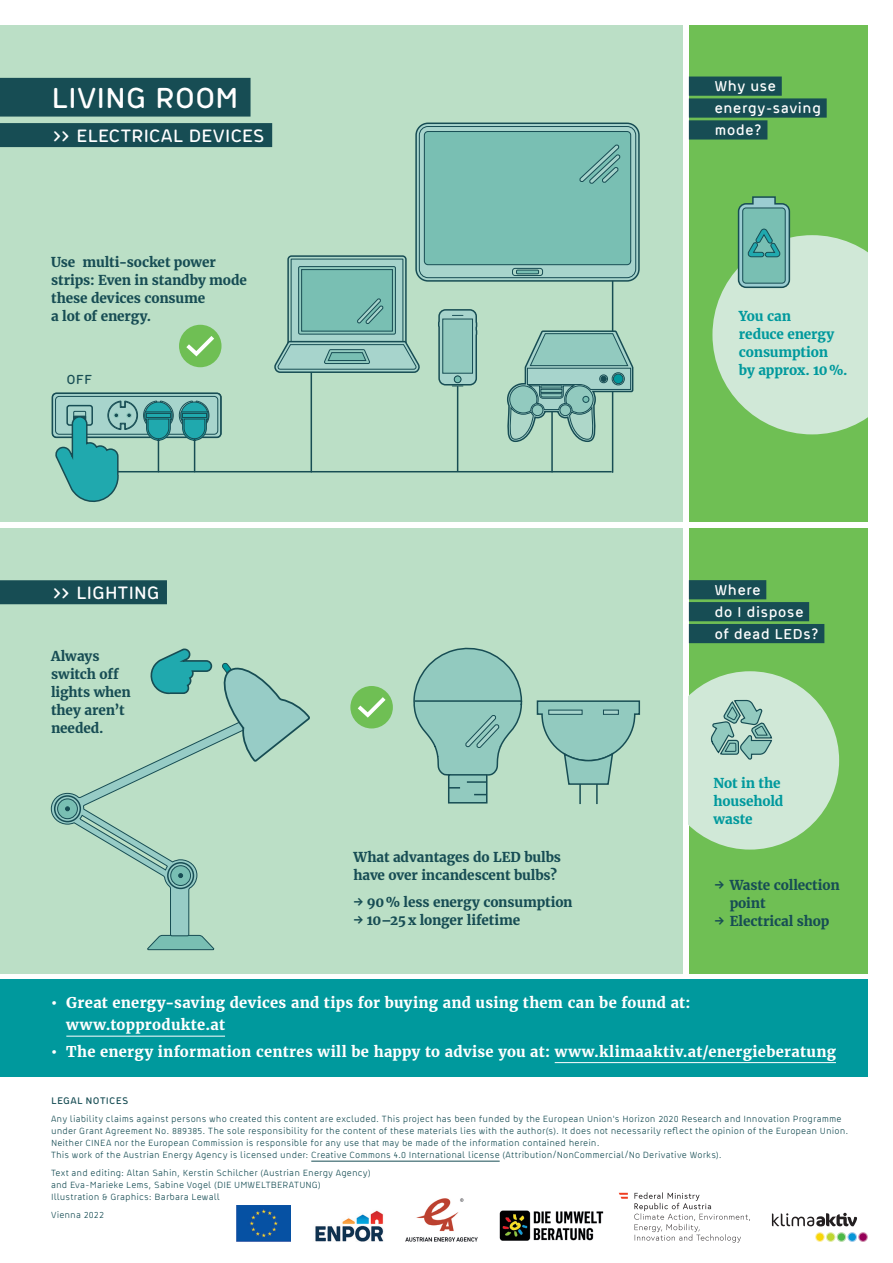
<style>
.page{position:relative;width:893px;height:1263px;background:#fff}
.page>*{position:absolute;margin:0;border:0;box-sizing:border-box;transform-origin:0 0}
.t1{font:700 29.1px "Pharma";letter-spacing:-.01em;color:#fff}
.t2{font:700 18px "Pharma";letter-spacing:-.01em;color:#fff}
.t3{font:700 14.7px/22px "Merriweather";letter-spacing:.02em;color:#fff}
.t4{font:700 14.4px/21.9px "Pharma";letter-spacing:.01em;color:#fff}
.t5{font:700 13.5px/18px "Merriweather";letter-spacing:-.01em;color:#174d54}
.t6{font:700 13.5px/18px "Merriweather";letter-spacing:-.01em;color:#00999d}
.t7{font:700 13.05px "Pharma";color:#174d54}
.t8{font:700 9.6px "Pharma";letter-spacing:.03em;color:#174d54}
.t9{font:9px/12px "Pharma";letter-spacing:.015em;color:#174d54}
</style>
<div class="page">
<div style="left:0;top:26px;width:682px;height:496px;background:#bbdfc6"></div>
<div style="left:0;top:528px;width:682px;height:446px;background:#bbdfc6"></div>
<div style="left:689px;top:528px;width:178px;height:446px;background:#6fbf54"></div>
<div style="left:689px;top:26px;width:178px;height:496px;background:#6fbf54"></div>
<div style="left:0;top:979px;width:867px;height:98px;background:#00999d"></div>
<hr style="left:457px;top:387px;width:1px;height:84px;background:#174d54">
<hr style="left:551px;top:356px;width:2px;height:116px;background:#174d54">
<hr style="left:612px;top:249px;width:1px;height:223px;background:#174d54">
<hr style="left:311px;top:325px;width:1px;height:147px;background:#174d54">
<div style="left:0;top:78px;width:251px;height:39px;background:#174d54"></div>
<div style="left:0;top:123px;width:272px;height:24px;background:#174d54"></div>
<div style="left:0;top:580px;width:167px;height:24px;background:#174d54"></div>
<hr style="left:67px;top:471px;width:545px;height:1px;background:#174d54">
<hr style="left:66px;top:1036px;width:159px;height:1px;background:#fff">
<hr style="left:555px;top:1062px;width:281px;height:1px;background:#fff">
<div style="left:689px;top:77px;width:93px;height:19px;background:#174d54"></div>
<div style="left:689px;top:98px;width:138px;height:20px;background:#174d54"></div>
<div style="left:689px;top:120px;width:78px;height:20px;background:#174d54"></div>
<svg style="left:52px;top:393px;width:169px;height:44px"></svg>
<div style="left:55px;top:396px;width:163px;height:38px;border:1px solid #174d54;border-radius:4px"></div>
<div style="left:52px;top:392px;width:170px;height:46px;border:2px solid #174d54;border-radius:4px"></div>
<svg style="left:51px;top:649px;width:259px;height:301px"></svg>
<div style="left:350px;top:686px;width:43px;height:42px;background:#6fbf54;border-radius:50%"></div>
<svg style="left:358px;top:697px;width:28px;height:21px"></svg>
<svg style="left:415px;top:123px;width:225px;height:159px;fill:#a7d4cc"></svg>
<div style="left:419px;top:126px;width:217px;height:152px;border:1px solid #174d54;border-radius:9px"></div>
<div style="left:424px;top:132px;width:207px;height:133px;background:#79bfb3;border-radius:4px"></div>
<div style="left:424px;top:131px;width:207px;height:134px;border:1px solid #174d54;border-radius:4px"></div>
<div style="left:512px;top:268px;width:31px;height:8px;background:#aed7c9;border:1px solid #174d54;border-radius:3px"></div>
<div style="left:516px;top:270px;width:23px;height:4px;border:1px solid #174d54"></div>
<svg style="left:579px;top:144px;width:42px;height:40px"></svg>
<svg style="left:507px;top:329px;width:127px;height:114px"></svg>
<div style="left:179px;top:325px;width:42px;height:42px;background:#6fbf54;border-radius:50%"></div>
<svg style="left:186px;top:336px;width:28px;height:20px"></svg>
<svg style="left:274px;top:255px;width:148px;height:119px"></svg>
<svg style="left:55px;top:400px;width:154px;height:102px"></svg>
<svg style="left:438px;top:309px;width:40px;height:77px"></svg>
<svg style="left:536px;top:700px;width:105px;height:85px"></svg>
<hr style="left:579px;top:784px;width:2px;height:20px;background:#174d54">
<hr style="left:596px;top:784px;width:2px;height:20px;background:#174d54">
<div style="left:448px;top:774px;width:39px;height:29px;background:#92cabf;border:2px solid #174d54"></div>
<svg style="left:448px;top:787px;width:12px;height:1px"></svg>
<hr style="left:467px;top:781px;width:20px;height:2px;background:#174d54">
<svg style="left:474px;top:794px;width:13px;height:1px"></svg>
<svg style="left:413px;top:647px;width:110px;height:129px"></svg>
<svg style="left:712px;top:196px;width:155px;height:238px"></svg>
<div style="left:689px;top:580px;width:77px;height:19px;background:#174d54"></div>
<div style="left:689px;top:602px;width:120px;height:19px;background:#174d54"></div>
<div style="left:689px;top:624px;width:135px;height:19px;background:#174d54"></div>
<svg style="left:689px;top:671px;width:150px;height:178px"></svg>
<hr style="left:311px;top:1161px;width:189px;height:1px;background:#174d54">
<img style="left:499px;top:1210px;width:105px;height:31px">
<img style="left:405px;top:1198px;width:73px;height:44px">
<img style="left:315px;top:1210px;width:69px;height:32px">
<img style="left:236px;top:1205px;width:55px;height:36px">
<svg style="left:858px;top:1232px;width:10px;height:10px"></svg>
<div style="left:859px;top:1233px;width:8px;height:8px;background:#950058;border-radius:50%"></div>
<svg style="left:826px;top:1232px;width:9px;height:10px"></svg>
<div style="left:827px;top:1233px;width:7px;height:8px;background:#bed630;border-radius:50%"></div>
<svg style="left:837px;top:1232px;width:9px;height:10px"></svg>
<div style="left:838px;top:1233px;width:7px;height:8px;background:#4cb848;border-radius:50%"></div>
<svg style="left:847px;top:1232px;width:10px;height:10px"></svg>
<div style="left:848px;top:1233px;width:8px;height:8px;background:#0695d6;border-radius:50%"></div>
<svg style="left:815px;top:1232px;width:10px;height:10px"></svg>
<div style="left:816px;top:1233px;width:8px;height:8px;background:#f8d608;border-radius:50%"></div>
<svg style="left:772px;top:1213px;width:85px;height:13px"></svg>
<svg style="left:634px;top:1192px;width:116px;height:50px"></svg>
<svg style="left:619px;top:1193px;width:9px;height:6px"></svg>
<h1 class="t1" style="left:51px;top:79px;width:189px">LIVING ROOM</h1>
<h2 class="t2" style="left:51px;top:124px;width:215px">&gt;&gt; ELECTRICAL DEVICES</h2>
<h3 class="t5" style="left:51px;top:253px;width:197px">Use multi-socket power strips: Even in standby mode these devices consume<br>a lot of energy.</h3>
<h3 class="t7" style="left:66px;top:371px;width:27px">OFF</h3>
<h2 class="t2" style="left:51px;top:581px;width:110px">&gt;&gt; LIGHTING</h2>
<h3 class="t5" style="left:51px;top:647px;width:81px">Always switch off lights when they aren’t needed.</h3>
<h3 class="t5" style="left:353px;top:849px;width:209px">What advantages do LED bulbs have over incandescent bulbs?</h3>
<h3 class="t5" style="left:353px;top:894px;width:221px">→ 90% less energy consumption</h3>
<h3 class="t5" style="left:353px;top:912px;width:168px">→ 10–25 x longer lifetime</h3>
<h3 class="t4" style="left:714px;top:75px;width:108px">Why use energy-saving mode?</h3>
<h3 class="t6" style="left:739px;top:307px;width:110px">You can<br>reduce energy consumption by approx. 10%.</h3>
<h3 class="t4" style="left:714px;top:579px;width:106px">Where<br>do I dispose of dead LEDs?</h3>
<h3 class="t6" style="left:713px;top:774px;width:71px">Not in the household waste</h3>
<h3 class="t5" style="left:730px;top:876px;width:112px;text-indent:-15px">→ Waste collection point</h3>
<h3 class="t5" style="left:714px;top:912px;width:117px">→ Electrical shop</h3>
<h3 class="t3" style="left:66px;top:992px;width:626px;text-indent:-15px">• Great energy-saving devices and tips for buying and using them can be found at: www.topprodukte.at</h3>
<h3 class="t3" style="left:51px;top:1040px;width:786px">• The energy information centres will be happy to advise you at: www.klimaaktiv.at/energieberatung</h3>
<p class="t8" style="left:51px;top:1094px;width:79px">LEGAL NOTICES</p>
<p class="t9" style="left:51px;top:1113px;width:799px">Any liability claims against persons who created this content are excluded. This project has been funded by the European Union's Horizon 2020 Research and Innovation Programme under Grant Agreement No. 889385. The sole responsibility for the content of these materials lies with the author(s). It does not necessarily reflect the opinion of the European Union.<br>Neither CINEA nor the European Commission is responsible for any use that may be made of the information contained herein.<br>This work of the Austrian Energy Agency is licensed under: Creative Commons 4.0 International license (Attribution/NonCommercial/No Derivative Works).</p>
<p class="t9" style="left:51px;top:1167px;width:321px">Text and editing: Altan Sahin, Kerstin Schilcher (Austrian Energy Agency) and Eva-Marieke Lems, Sabine Vogel (DIE UMWELTBERATUNG)<br>Illustration &amp; Graphics: Barbara Lewall</p>
<p class="t9" style="left:51px;top:1209px;width:55px">Vienna 2022</p>
</div>
